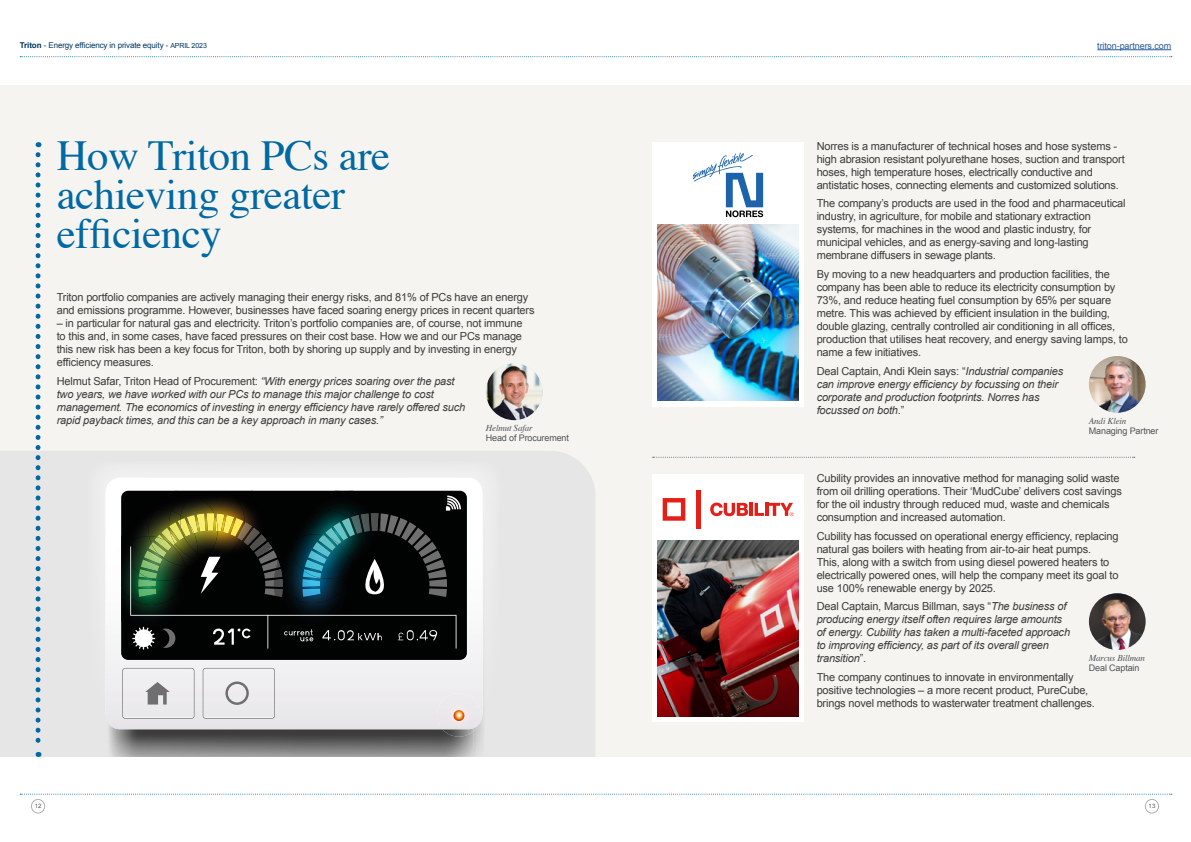
<style>
.page{position:relative;width:1191px;height:842px;background:#fff}
.page>*{position:absolute;margin:0;border:0;box-sizing:border-box;transform-origin:0 0}
.t1{font:42.7px/39px "Times";letter-spacing:-.01em;color:#0068a3}
.t2{font:11px/13px "Arial";letter-spacing:-.015em;color:#3c3c3b}
.t3{font:italic 11px/13px "Arial";letter-spacing:-.015em;color:#3c3c3b}
.t4{font:9px "Arial";letter-spacing:-.015em;color:#50535a}
.t5{font:italic 9px "Times";letter-spacing:-.015em;color:#50535a}
.t6{font:9px "Arial";letter-spacing:-.01em;color:#275b9b}
.t7{font:8px "Arial";letter-spacing:-.015em;color:#00365f}
.t8{font:6px "Arial";color:#50535a}
.s1{font-weight:700}
.s2{font-size:7px}
.s3{font-style:normal}
</style>
<div class="page">
<hr style="left:1097px;top:49px;width:74px;height:1px;background:#275b9b">
<div style="left:31px;top:799px;width:14px;height:14px;border:1px solid #b1b2b4;border-radius:50%"></div>
<div style="left:1145px;top:799px;width:13px;height:14px;border:1px solid #b1b2b4;border-radius:50%"></div>
<svg style="left:20px;top:794px;width:1151px;height:1px"></svg>
<svg style="left:20px;top:56px;width:1151px;height:1px"></svg>
<div style="left:0;top:85px;width:1191px;height:672px;background:#f5f4f0"></div>
<div style="left:0;top:451px;width:595px;height:306px;background:#e7e6e6"></div>
<img style="left:476px;top:729px;width:8px;height:28px">
<img style="left:473px;top:731px;width:3px;height:26px">
<img style="left:106px;top:729px;width:3px;height:26px">
<img style="left:109px;top:729px;width:364px;height:28px">
<img style="left:87px;top:460px;width:41px;height:41px">
<img style="left:128px;top:460px;width:373px;height:20px">
<img style="left:484px;top:480px;width:17px;height:21px">
<div style="left:87px;top:501px;width:18px;height:209px;background:#e9e8e8"></div>
<div style="left:484px;top:501px;width:17px;height:209px;background:#e9e8e8"></div>
<svg style="left:105px;top:480px;width:379px;height:249px"></svg>
<div style="left:121px;top:491px;width:346px;height:169px;background:#010202;border-radius:7px"></div>
<img style="left:108px;top:558px;width:13px;height:63px">
<img style="left:115px;top:536px;width:6px;height:13px">
<img style="left:114px;top:549px;width:7px;height:38px">
<img style="left:217px;top:483px;width:36px;height:1px">
<svg style="left:122px;top:667px;width:72px;height:52px"></svg>
<svg style="left:203px;top:667px;width:72px;height:52px"></svg>
<img style="left:442px;top:729px;width:31px;height:8px">
<img style="left:435px;top:693px;width:49px;height:36px">
<svg style="left:453px;top:710px;width:11px;height:11px"></svg>
<svg style="left:121px;top:484px;width:340px;height:166px"></svg>
<div style="left:652px;top:142px;width:152px;height:264px;background:#fff"></div>
<div style="left:652px;top:474px;width:152px;height:248px;background:#fff"></div>
<img style="left:658px;top:224px;width:140px;height:177px">
<img style="left:658px;top:541px;width:140px;height:175px">
<svg style="left:36px;top:155px;width:5px;height:602px"></svg>
<svg style="left:652px;top:457px;width:482px;height:1px"></svg>
<svg style="left:692px;top:153px;width:71px;height:64px"></svg>
<svg style="left:662px;top:498px;width:23px;height:23px"></svg>
<hr style="left:696px;top:490px;width:4px;height:38px;background:#e41f18">
<svg style="left:710px;top:503px;width:38px;height:13px"></svg>
<hr style="left:749px;top:503px;width:4px;height:13px;background:#e41f18">
<svg style="left:754px;top:503px;width:39px;height:13px"></svg>
<img style="left:1089px;top:356px;width:56px;height:57px;border-radius:28px">
<img style="left:1089px;top:593px;width:56px;height:57px;border-radius:28px">
<img style="left:486px;top:363px;width:56px;height:57px;border-radius:28px">
<p class="t7" style="left:20px;top:40px;width:188px"><span class="s1">Triton</span> - Energy efficiency in private equity - <span class="s2">APRIL 2023</span></p>
<p class="t6" style="left:1097px;top:40px;width:75px">triton-partners.com</p>
<h1 class="t1" style="left:57px;top:132px;width:335px">How Triton PCs are achieving greater efficiency</h1>
<p class="t2" style="left:57px;top:291px;width:479px">Triton portfolio companies are actively managing their energy risks, and 81% of PCs have an energy and emissions programme. However, businesses have faced soaring energy prices in recent quarters</p>
<p class="t2" style="left:57px;top:317px;width:467px">– in particular for natural gas and electricity. Triton’s portfolio companies are, of course, not immune to this and, in some cases, have faced pressures on their cost base. How we and our PCs manage this new risk has been a key focus for Triton, both by shoring up supply and by investing in energy efficiency measures.</p>
<p class="t3" style="left:57px;top:375px;width:410px"><span class="s3">Helmut Safar, Triton Head of Procurement:</span> “With energy prices soaring over the past two years, we have worked with our PCs to manage this major challenge to cost management. The economics of investing in energy efficiency have rarely offered such rapid payback times, and this can be a key approach in many cases.”</p>
<p class="t5" style="left:486px;top:420px;width:48px">Helmut Safar</p>
<p class="t4" style="left:486px;top:432px;width:85px">Head of Procurement</p>
<p class="t2" style="left:816px;top:139px;width:309px">Norres is a manufacturer of technical hoses and hose systems - high abrasion resistant polyurethane hoses, suction and transport hoses, high temperature hoses, electrically conductive and antistatic hoses, connecting elements and customized solutions.</p>
<p class="t2" style="left:816px;top:197px;width:310px">The company’s products are used in the food and pharmaceutical industry, in agriculture, for mobile and stationary extraction systems, for machines in the wood and plastic industry, for municipal vehicles, and as energy-saving and long-lasting membrane diffusers in sewage plants.</p>
<p class="t2" style="left:816px;top:268px;width:313px">By moving to a new headquarters and production facilities, the company has been able to reduce its electricity consumption by 73%, and reduce heating fuel consumption by 65% per square metre. This was achieved by efficient insulation in the building, double glazing, centrally controlled air conditioning in all offices, production that utilises heat recovery, and energy saving lamps, to name a few initiatives.</p>
<p class="t3" style="left:816px;top:365px;width:248px"><span class="s3">Deal Captain, Andi Klein says: “</span>Industrial companies can improve energy efficiency by focussing on their corporate and production footprints. Norres has focussed on both<span class="s3">.”</span></p>
<p class="t5" style="left:1089px;top:413px;width:39px">Andi Klein</p>
<p class="t4" style="left:1089px;top:425px;width:71px">Managing Partner</p>
<p class="t2" style="left:816px;top:472px;width:307px">Cubility provides an innovative method for managing solid waste from oil drilling operations. Their ‘MudCube’ delivers cost savings for the oil industry through reduced mud, waste and chemicals consumption and increased automation.</p>
<p class="t2" style="left:816px;top:529px;width:303px">Cubility has focussed on operational energy efficiency, replacing natural gas boilers with heating from air-to-air heat pumps.<br>This, along with a switch from using diesel powered heaters to electrically powered ones, will help the company meet its goal to use 100% renewable energy by 2025.</p>
<p class="t3" style="left:816px;top:600px;width:255px"><span class="s3">Deal Captain, Marcus Billman, says “</span>The business of producing energy itself often requires large amounts of energy. Cubility has taken a multi-faceted approach to improving efficiency, as part of its overall green transition<span class="s3">”.</span></p>
<p class="t2" style="left:816px;top:671px;width:280px">The company continues to innovate in environmentally positive technologies – a more recent product, PureCube, brings novel methods to wasterwater treatment challenges.</p>
<p class="t5" style="left:1089px;top:650px;width:58px">Marcus Billman</p>
<p class="t4" style="left:1089px;top:662px;width:52px">Deal Captain</p>
<p class="t8" style="left:35px;top:802px;width:8px">12</p>
<p class="t8" style="left:1148px;top:802px;width:8px">13</p>
</div>
